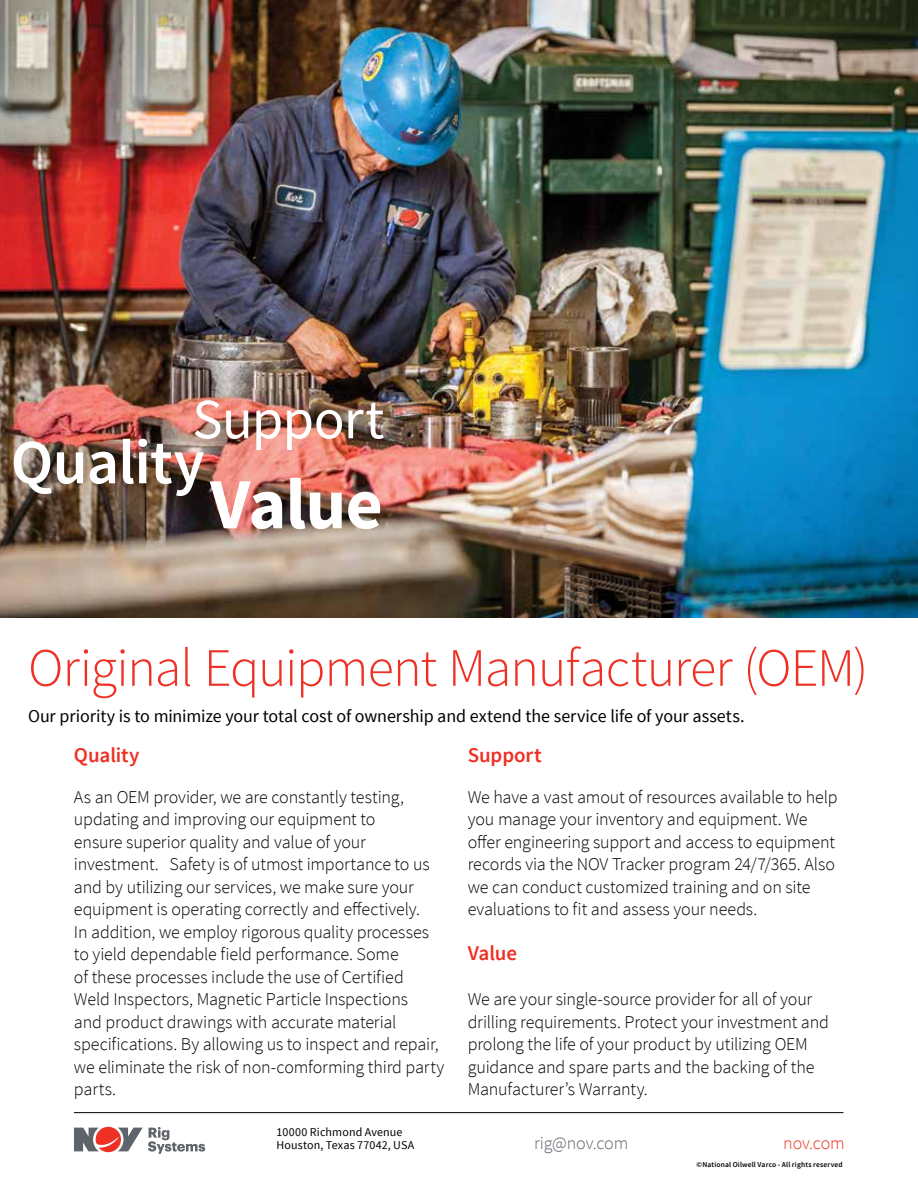
<style>
.page{position:relative;width:918px;height:1188px;background:#fff}
.page>*{position:absolute;margin:0;border:0;box-sizing:border-box;transform-origin:0 0}
.t1{font:700 72px "Source Sans Pro";letter-spacing:-.015em;color:#fff}
.t2{font:600 63px "Source Sans Pro";letter-spacing:-.015em;color:#fff}
.t3{font:57px "Source Sans Pro";letter-spacing:-.015em;color:#fff}
.t4{font:300 54px "Source Sans Pro";letter-spacing:-.02em;color:#ee3124}
.t5{font:600 21px "Source Sans Pro";letter-spacing:-.005em;color:#ee3124}
.t6{font:300 18px/22.5px "Source Sans Pro";letter-spacing:-.01em;color:#000}
.t7{font:18px "Source Sans Pro";letter-spacing:-.005em;color:#000}
.t8{font:300 18px "Source Sans Pro";letter-spacing:-.01em;color:#5f636a}
.t9{font:300 18px "Source Sans Pro";letter-spacing:-.01em;color:#ee3124}
.t10{font:12px/13.5px "Source Sans Pro";letter-spacing:.01em;color:#000}
.t11{font:600 7.5px "Source Sans Pro";letter-spacing:.02em;color:#000}
</style>
<div class="page">
<hr style="left:74px;top:1112px;width:769px;height:1px;background:#000">
<svg style="left:74px;top:1127px;width:131px;height:27px"></svg>
<img style="left:0;top:0;width:918px;height:617px">
<h3 class="t3" style="left:192px;top:384px;width:194px">Support</h3>
<h2 class="t2" style="left:11px;top:423px;width:195px">Quality</h2>
<h1 class="t1" style="left:210px;top:458px;width:174px">Value</h1>
<h3 class="t4" style="left:28px;top:635px;width:842px">Original Equipment Manufacturer (OEM)</h3>
<p class="t7" style="left:28px;top:705px;width:718px">Our priority is to minimize your total cost of ownership and extend the service life of your assets.</p>
<p class="t5" style="left:74px;top:742px;width:67px">Quality</p>
<p class="t6" style="left:74px;top:786px;width:372px">As an OEM provider, we are constantly testing, updating and improving our equipment to<br>ensure superior quality and value of your investment. Safety is of utmost importance to us and by utilizing our services, we make sure your equipment is operating correctly and effectively.<br>In addition, we employ rigorous quality processes to yield dependable field performance. Some<br>of these processes include the use of Certified<br>Weld Inspectors, Magnetic Particle Inspections<br>and product drawings with accurate material specifications. By allowing us to inspect and repair, we eliminate the risk of non-comforming third party parts.</p>
<p class="t5" style="left:468px;top:742px;width:75px">Support</p>
<p class="t6" style="left:468px;top:786px;width:371px">We have a vast amout of resources available to help you manage your inventory and equipment. We offer engineering support and access to equipment records via the NOV Tracker program 24/7/365. Also we can conduct customized training and on site evaluations to fit and assess your needs.</p>
<p class="t5" style="left:468px;top:940px;width:51px">Value</p>
<p class="t6" style="left:468px;top:988px;width:363px">We are your single-source provider for all of your drilling requirements. Protect your investment and prolong the life of your product by utilizing OEM guidance and spare parts and the backing of the Manufacturer’s Warranty.</p>
<p class="t10" style="left:276px;top:1125px;width:139px">10000 Richmond Avenue<br>Houston, Texas 77042, USA</p>
<p class="t8" style="left:534px;top:1132px;width:96px">rig@nov.com</p>
<p class="t9" style="left:783px;top:1132px;width:63px">nov.com</p>
<p class="t11" style="left:697px;top:1160px;width:148px">©National Oilwell Varco - All rights reserved</p>
</div>
